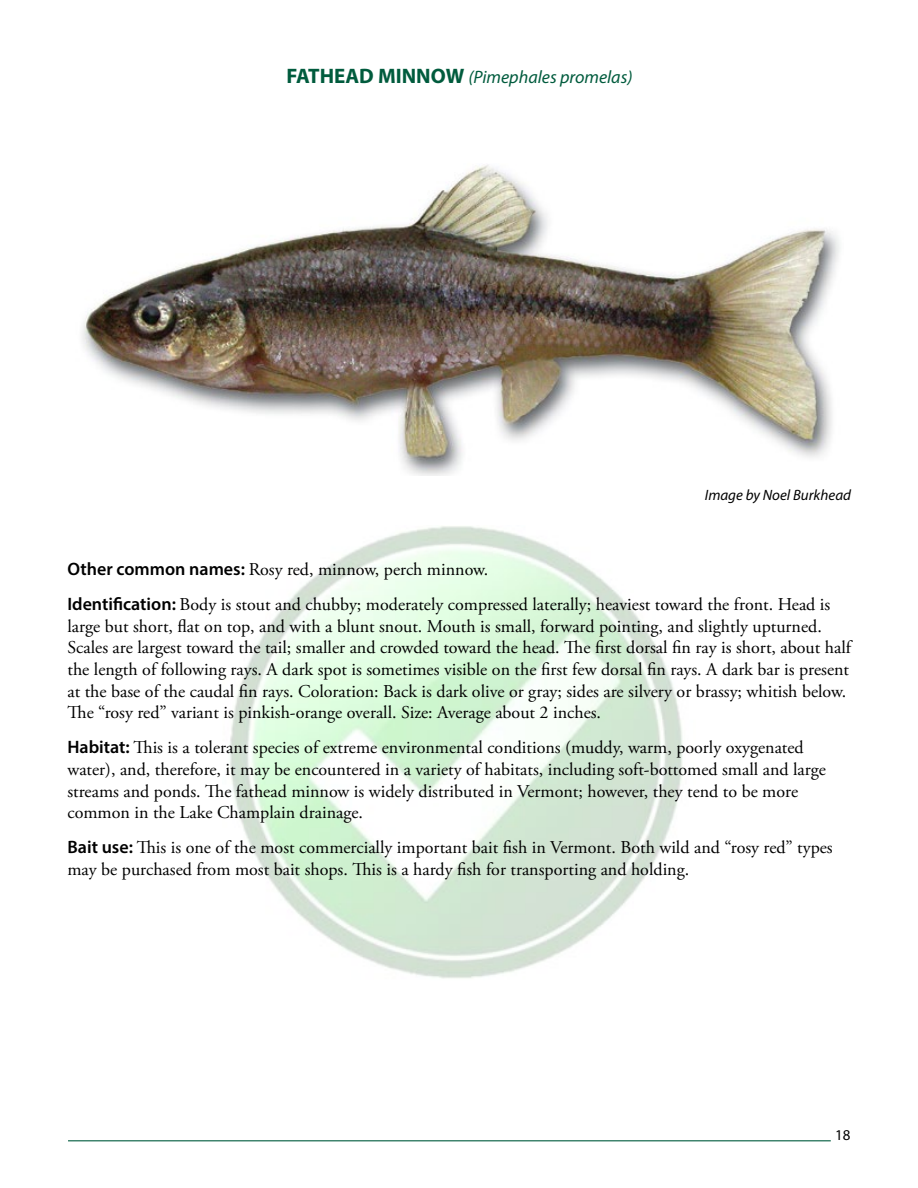
<style>
.page{position:relative;width:918px;height:1188px;background:#fff}
.page>*{position:absolute;margin:0;border:0;box-sizing:border-box;transform-origin:0 0}
.t1{font:18px/21.6px "Adobe Garamond Pro";color:#000}
.t2{font:italic 18px "Myriad Pro";color:#005b3d}
.t3{font:italic 15px "Myriad Pro";color:#000}
.t4{font:15px "Myriad Pro";color:#000}
.s1{font-weight:700;font-style:normal;font-size:21px}
.s2{font-family:"Myriad Pro";font-weight:600}
</style>
<div class="page">
<hr style="left:68px;top:1140px;width:763px;height:2px;background:#40846e">
<img style="left:230px;top:526px;width:452px;height:453px">
<img style="left:82px;top:164px;width:758px;height:311px">
<p class="t2" style="left:287px;top:66px;width:347px"><span class="s1">FATHEAD MINNOW</span> (Pimephales promelas)</p>
<p class="t3" style="left:705px;top:485px;width:148px">Image by Noel Burkhead</p>
<p class="t1" style="left:68px;top:552px;width:764px;line-height:35.1px"><span class="s2">Other common names:</span> Rosy red, minnow, perch minnow.<br><span class="s2">Identification:</span> Body is stout and chubby; moderately compressed laterally; heaviest toward the front. Head is</p>
<p class="t1" style="left:68px;top:616px;width:785px">large but short, flat on top, and with a blunt snout. Mouth is small, forward pointing, and slightly upturned.<br>Scales are largest toward the tail; smaller and crowded toward the head. The first dorsal fin ray is short, about half the length of following rays. A dark spot is sometimes visible on the first few dorsal fin rays. A dark bar is present at the base of the caudal fin rays. Coloration: Back is dark olive or gray; sides are silvery or brassy; whitish below.<br>The “rosy red” variant is pinkish-orange overall. Size: Average about 2 inches.</p>
<p class="t1" style="left:68px;top:737px;width:760px"><span class="s2">Habitat:</span> This is a tolerant species of extreme environmental conditions (muddy, warm, poorly oxygenated water), and, therefore, it may be encountered in a variety of habitats, including soft-bottomed small and large streams and ponds. The fathead minnow is widely distributed in Vermont; however, they tend to be more common in the Lake Champlain drainage.</p>
<p class="t1" style="left:68px;top:837px;width:767px"><span class="s2">Bait use:</span> This is one of the most commercially important bait fish in Vermont. Both wild and “rosy red” types may be purchased from most bait shops. This is a hardy fish for transporting and holding.</p>
<p class="t4" style="left:835px;top:1126px;width:17px">18</p>
</div>
